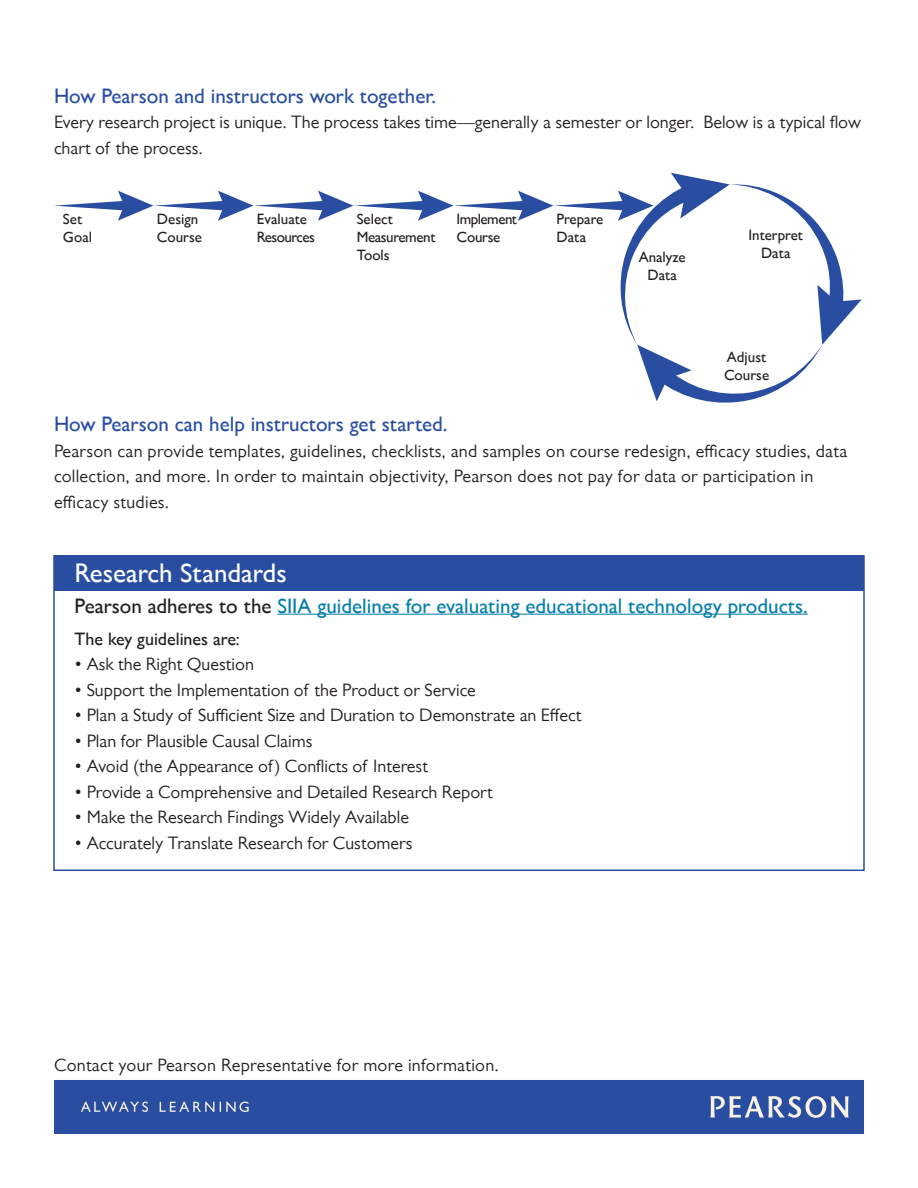
<style>
.page{position:relative;width:918px;height:1188px;background:#fff}
.page>*{position:absolute;margin:0;border:0;box-sizing:border-box;transform-origin:0 0}
.t1{font:500 27px "Gill Sans MT Pro";color:#fff}
.t2{font:500 21px "Gill Sans MT Pro";color:#294ea1}
.t3{font:500 21px "Gill Sans MT Pro";color:#057faa}
.t4{font:18px/25.5px "Gill Sans MT Pro";color:#231f20}
.t5{font:500 18px "Gill Sans MT Pro";color:#231f20}
.t6{font:500 15px/18px "Gill Sans MT Pro";color:#231f20}
.t7{font:500 15px/18px "Gill Sans MT Pro";letter-spacing:-.035em;color:#231f20}
.t8{font:500 15px/18px "Gill Sans MT Pro";letter-spacing:-.025em;color:#231f20}
.s1{color:#231f20}
</style>
<div class="page">
<div style="left:54px;top:1080px;width:810px;height:54px;background:#294ea1"></div>
<svg style="left:711px;top:1096px;width:138px;height:22px"></svg>
<svg style="left:81px;top:1102px;width:168px;height:10px"></svg>
<svg style="left:54px;top:173px;width:808px;height:230px"></svg>
<div style="left:54px;top:555px;width:810px;height:35px;background:#294ea1"></div>
<hr style="left:277px;top:614px;width:531px;height:1px;background:#057faa">
<p class="t2" style="left:54px;top:83px;width:384px">How Pearson and instructors work together.</p>
<p class="t4" style="left:54px;top:110px;width:808px">Every research project is unique. The process takes time—generally a semester or longer. Below is a typical flow chart of the process.</p>
<p class="t6" style="left:63px;top:210px;width:31px">Set<br>Goal</p>
<p class="t6" style="left:157px;top:210px;width:47px">Design<br>Course</p>
<p class="t7" style="left:257px;top:210px;width:60px">Evaluate<br>Resources</p>
<p class="t8" style="left:357px;top:210px;width:80px">Select<br>Measurement<br>Tools</p>
<p class="t6" style="left:557px;top:210px;width:48px">Prepare<br>Data</p>
<p class="t7" style="left:457px;top:210px;width:62px">Implement<br>Course</p>
<p class="t6" style="left:639px;top:248px;width:49px;text-align:center">Analyze<br>Data</p>
<p class="t6" style="left:749px;top:226px;width:56px;text-align:center">Interpret<br>Data</p>
<p class="t6" style="left:724px;top:347px;width:47px">Adjust<br>Course</p>
<p class="t2" style="left:54px;top:412px;width:395px">How Pearson can help instructors get started.</p>
<p class="t4" style="left:54px;top:438px;width:795px">Pearson can provide templates, guidelines, checklists, and samples on course redesign, efficacy studies, data collection, and more. In order to maintain objectivity, Pearson does not pay for data or participation in efficacy studies.</p>
<h1 class="t1" style="left:75px;top:557px;width:214px">Research Standards</h1>
<p class="t3" style="left:75px;top:593px;width:735px"><span class="s1">Pearson adheres to the</span> SIIA guidelines for evaluating educational technology products.</p>
<p class="t5" style="left:75px;top:628px;width:167px">The key guidelines are:</p>
<p class="t4" style="left:75px;top:651px;width:181px">• Ask the Right Question</p>
<p class="t4" style="left:75px;top:677px;width:403px">• Support the Implementation of the Product or Service</p>
<p class="t4" style="left:75px;top:702px;width:508px">• Plan a Study of Sufficient Size and Duration to Demonstrate an Effect</p>
<p class="t4" style="left:75px;top:728px;width:239px">• Plan for Plausible Causal Claims</p>
<p class="t4" style="left:75px;top:753px;width:355px">• Avoid (the Appearance of ) Conflicts of Interest</p>
<p class="t4" style="left:75px;top:779px;width:420px">• Provide a Comprehensive and Detailed Research Report</p>
<p class="t4" style="left:75px;top:805px;width:336px">• Make the Research Findings Widely Available</p>
<p class="t4" style="left:75px;top:830px;width:340px">• Accurately Translate Research for Customers</p>
<p class="t4" style="left:54px;top:1052px;width:446px">Contact your Pearson Representative for more information.</p>
</div>
